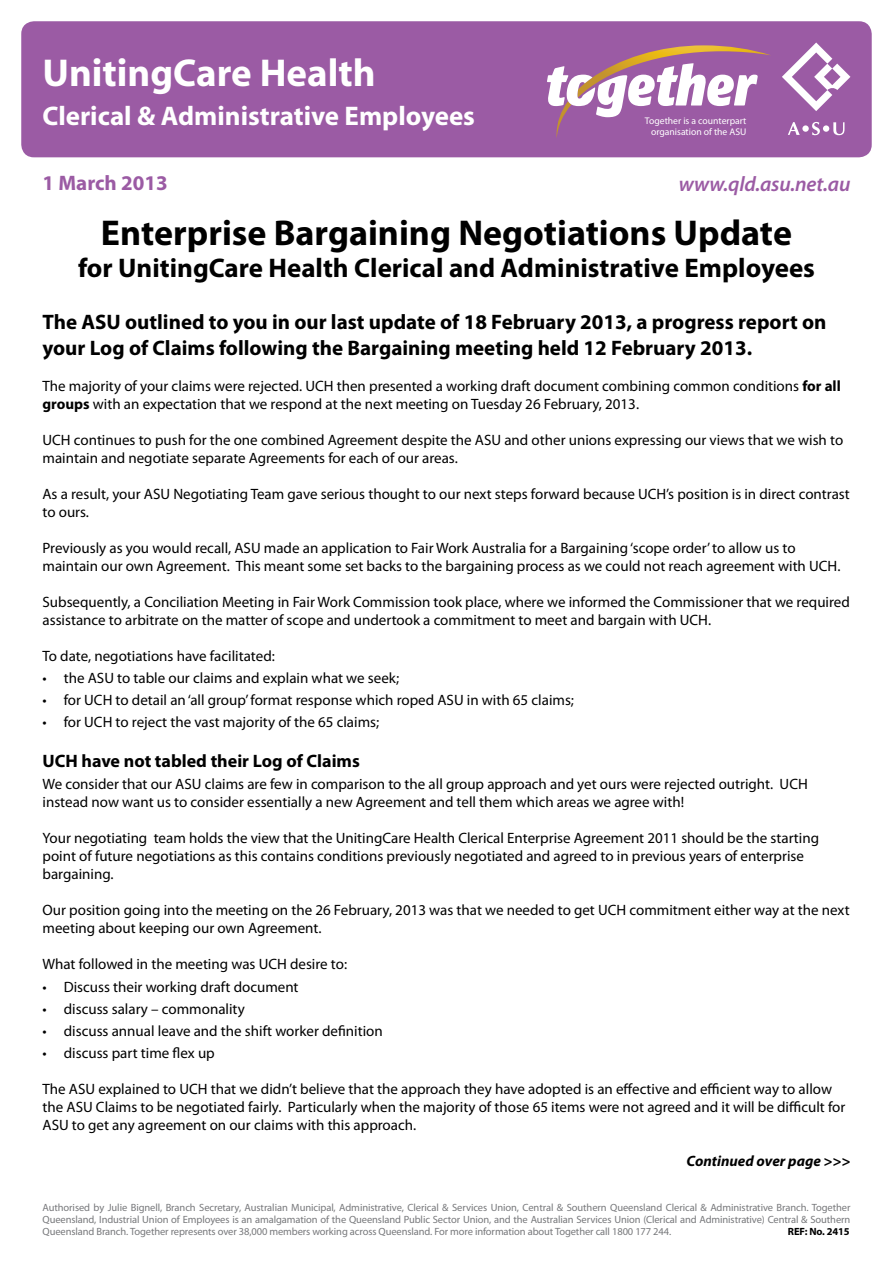
<style>
.page{position:relative;width:893px;height:1263px;background:#fff}
.page>*{position:absolute;margin:0;border:0;box-sizing:border-box;transform-origin:0 0}
.t1{font:700 39px "Myriad";color:#fff}
.t2{font:700 36px "Myriad Pro";color:#000}
.t3{font:700 27px "Myriad Pro";color:#000}
.t4{font:700 27px "Myriad";color:#fff}
.t5{font:700 21px/25.2px "Myriad Pro";color:#000}
.t6{font:italic 600 21px "Myriad Pro";letter-spacing:-.01em;color:#9b5ba4}
.t7{font:700 21px "Myriad Pro";color:#9b5ba4}
.t8{font:700 18px "Myriad Pro";color:#000}
.t9{font:15px/18px "Myriad Pro";color:#000}
.t10{font:italic 700 15px "Myriad Pro";color:#000}
.t11{font:10.5px/12px "Myriad Pro";letter-spacing:-.01em;color:#77787b;text-align:justify}
.t12{font:700 10.5px "Myriad Pro";letter-spacing:-.01em;color:#000}
.t13{font:9.75px/11.2px "Myriad Pro";color:#fff;text-align:right}
.s1{font-weight:700}
</style>
<div class="page">
<div style="left:21px;top:21px;width:851px;height:136px;background:#9b5ba4;border-radius:13px"></div>
<svg style="left:547px;top:45px;width:224px;height:93px"></svg>
<svg style="left:782px;top:43px;width:68px;height:68px"></svg>
<svg style="left:788px;top:122px;width:12px;height:13px"></svg>
<div style="left:802px;top:125px;width:7px;height:7px;background:#fff;border-radius:50%"></div>
<svg style="left:812px;top:122px;width:8px;height:13px"></svg>
<div style="left:823px;top:125px;width:6px;height:7px;background:#fff;border-radius:50%"></div>
<svg style="left:833px;top:122px;width:11px;height:13px"></svg>
<h1 class="t1" style="left:43px;top:53px;width:335px">UnitingCare Health</h1>
<h3 class="t4" style="left:43px;top:102px;width:434px">Clerical &amp; Administrative Employees</h3>
<p class="t13" style="left:645px;top:114px;width:103px">Together is a counterpart organisation of the ASU</p>
<h3 class="t7" style="left:43px;top:169px;width:127px">1 March 2013</h3>
<h3 class="t6" style="left:679px;top:170px;width:173px">www.qld.asu.net.au</h3>
<h2 class="t2" style="left:101px;top:209px;width:692px">Enterprise Bargaining Negotiations Update</h2>
<h3 class="t3" style="left:78px;top:251px;width:738px">for UnitingCare Health Clerical and Administrative Employees</h3>
<h3 class="t5" style="left:43px;top:309px;width:785px">The ASU outlined to you in our last update of 18 February 2013, a progress report on your Log of Claims following the Bargaining meeting held 12 February 2013.</h3>
<p class="t9" style="left:43px;top:376px;width:800px">The majority of your claims were rejected. UCH then presented a working draft document combining common conditions <span class="s1">for all groups</span> with an expectation that we respond at the next meeting on Tuesday 26 February, 2013.</p>
<p class="t9" style="left:43px;top:430px;width:802px">UCH continues to push for the one combined Agreement despite the ASU and other unions expressing our views that we wish to maintain and negotiate separate Agreements for each of our areas.</p>
<p class="t9" style="left:43px;top:484px;width:809px">As a result, your ASU Negotiating Team gave serious thought to our next steps forward because UCH’s position is in direct contrast to ours.</p>
<p class="t9" style="left:43px;top:538px;width:799px">Previously as you would recall, ASU made an application to Fair Work Australia for a Bargaining ‘scope order’ to allow us to maintain our own Agreement. This meant some set backs to the bargaining process as we could not reach agreement with UCH.</p>
<p class="t9" style="left:43px;top:592px;width:809px">Subsequently, a Conciliation Meeting in Fair Work Commission took place, where we informed the Commissioner that we required assistance to arbitrate on the matter of scope and undertook a commitment to meet and bargain with UCH.</p>
<p class="t9" style="left:43px;top:646px;width:234px">To date, negotiations have facilitated:</p>
<p class="t9" style="left:43px;top:669px;width:358px">• the ASU to table our claims and explain what we seek;</p>
<p class="t9" style="left:43px;top:691px;width:533px">• for UCH to detail an‘all group’format response which roped ASU in with 65 claims;</p>
<p class="t9" style="left:43px;top:713px;width:338px">• for UCH to reject the vast majority of the 65 claims;</p>
<p class="t8" style="left:43px;top:749px;width:319px">UCH have not tabled their Log of Claims</p>
<p class="t9" style="left:43px;top:775px;width:767px">We consider that our ASU claims are few in comparison to the all group approach and yet ours were rejected outright. UCH instead now want us to consider essentially a new Agreement and tell them which areas we agree with!</p>
<p class="t9" style="left:43px;top:829px;width:778px">Your negotiating team holds the view that the UnitingCare Health Clerical Enterprise Agreement 2011 should be the starting point of future negotiations as this contains conditions previously negotiated and agreed to in previous years of enterprise bargaining.</p>
<p class="t9" style="left:43px;top:901px;width:809px">Our position going into the meeting on the 26 February, 2013 was that we needed to get UCH commitment either way at the next meeting about keeping our own Agreement.</p>
<p class="t9" style="left:43px;top:955px;width:306px">What followed in the meeting was UCH desire to:</p>
<p class="t9" style="left:43px;top:977px;width:258px">• Discuss their working draft document</p>
<p class="t9" style="left:43px;top:999px;width:204px">• discuss salary – commonality</p>
<p class="t9" style="left:43px;top:1022px;width:342px">• discuss annual leave and the shift worker definition</p>
<p class="t9" style="left:43px;top:1044px;width:174px">• discuss part time flex up</p>
<p class="t9" style="left:43px;top:1080px;width:804px">The ASU explained to UCH that we didn’t believe that the approach they have adopted is an effective and efficient way to allow the ASU Claims to be negotiated fairly. Particularly when the majority of those 65 items were not agreed and it will be difficult for<br>ASU to get any agreement on our claims with this approach.</p>
<p class="t10" style="left:686px;top:1151px;width:165px">Continued over page &gt;&gt;&gt;</p>
<p class="t11" style="left:43px;top:1201px;width:809px">Authorised by Julie Bignell, Branch Secretary, Australian Municipal, Administrative, Clerical &amp; Services Union, Central &amp; Southern Queensland Clerical &amp; Administrative Branch. Together Queensland, Industrial Union of Employees is an amalgamation of the Queensland Public Sector Union, and the Australian Services Union (Clerical and Administrative) Central &amp; Southern Queensland Branch. Together represents over 38,000 members working across Queensland. For more information about Together call 1800 177 244.</p>
<p class="t12" style="left:788px;top:1224px;width:63px">REF: No. 2415</p>
</div>
